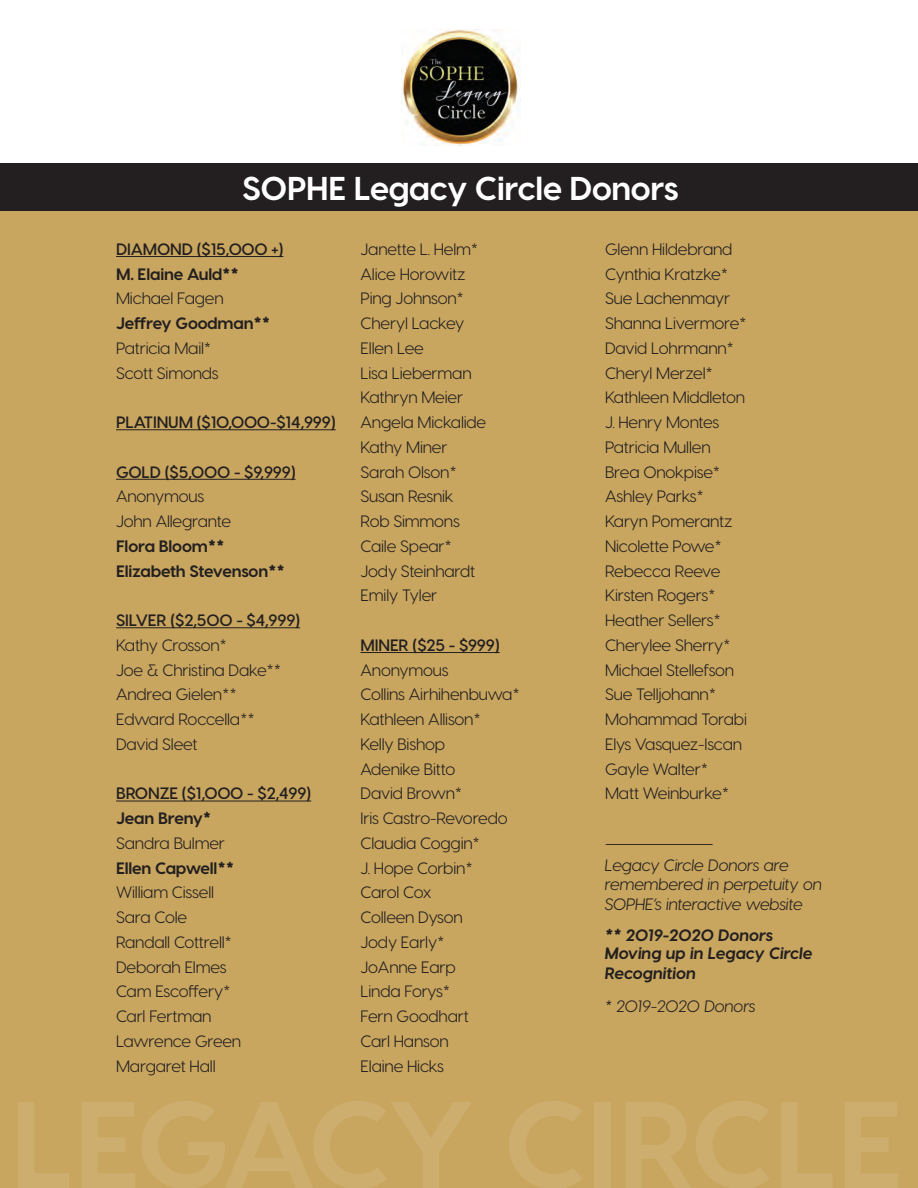
<style>
.page{position:relative;width:918px;height:1188px;background:#fff}
.page>*{position:absolute;margin:0;border:0;box-sizing:border-box;transform-origin:0 0}
.t1{font:700 33px "Visby CF";letter-spacing:-.01em;color:#fff}
.t2{font:16.5px/24.8px "Visby CF";letter-spacing:-.01em;color:#231f20}
.t3{font:600 16.5px "Visby CF";letter-spacing:-.01em;color:#231f20}
.t4{font:700 16.5px/24.8px "Visby CF";letter-spacing:-.01em;color:#231f20}
.t5{font:italic 16.5px/19.5px "Visby CF";letter-spacing:-.01em;color:#231f20}
.t6{font:italic 700 16.5px/18px "Visby CF";letter-spacing:-.01em;color:#231f20}
</style>
<div class="page">
<div style="left:0;top:203px;width:918px;height:985px;background:#c8a65f"></div>
<div style="left:0;top:164px;width:918px;height:47px;background:#231f20"></div>
<hr style="left:116px;top:256px;width:167px;height:1px;background:#231f20">
<hr style="left:116px;top:429px;width:220px;height:1px;background:#231f20">
<hr style="left:116px;top:479px;width:180px;height:1px;background:#231f20">
<hr style="left:116px;top:627px;width:184px;height:1px;background:#231f20">
<hr style="left:116px;top:801px;width:195px;height:1px;background:#231f20">
<hr style="left:361px;top:652px;width:139px;height:1px;background:#231f20">
<img style="left:401px;top:30px;width:119px;height:115px">
<h1 class="t1" style="left:242px;top:167px;width:438px">SOPHE Legacy Circle Donors</h1>
<p class="t3" style="left:116px;top:239px;width:169px">DIAMOND ($15,000 +)</p>
<p class="t4" style="left:116px;top:261px;width:125px">M. Elaine Auld**</p>
<p class="t2" style="left:116px;top:286px;width:109px">Michael Fagen</p>
<p class="t4" style="left:116px;top:311px;width:156px">Jeffrey Goodman**</p>
<p class="t2" style="left:116px;top:336px;width:104px">Patricia Mail*<br>Scott Simonds</p>
<p class="t3" style="left:116px;top:412px;width:221px">PLATINUM ($10,000-$14,999)</p>
<p class="t3" style="left:116px;top:462px;width:181px">GOLD ($5,000 - $9,999)</p>
<p class="t2" style="left:116px;top:484px;width:116px">Anonymous<br>John Allegrante</p>
<p class="t4" style="left:116px;top:534px;width:170px">Flora Bloom**<br>Elizabeth Stevenson**</p>
<p class="t3" style="left:116px;top:610px;width:186px">SILVER ($2,500 - $4,999)</p>
<p class="t2" style="left:116px;top:633px;width:167px">Kathy Crosson*<br>Joe &amp; Christina Dake**<br>Andrea Gielen**<br>Edward Roccella**<br>David Sleet</p>
<p class="t3" style="left:116px;top:783px;width:197px">BRONZE ($1,000 - $2,499)</p>
<p class="t4" style="left:116px;top:806px;width:97px">Jean Breny*</p>
<p class="t2" style="left:116px;top:831px;width:110px">Sandra Bulmer</p>
<p class="t4" style="left:116px;top:855px;width:120px">Ellen Capwell**</p>
<p class="t2" style="left:116px;top:880px;width:127px">William Cissell<br>Sara Cole<br>Randall Cottrell*<br>Deborah Elmes<br>Cam Escoffery*<br>Carl Fertman<br>Lawrence Green<br>Margaret Hall</p>
<p class="t2" style="left:361px;top:237px;width:127px">Janette L. Helm*<br>Alice Horowitz<br>Ping Johnson*<br>Cheryl Lackey<br>Ellen Lee<br>Lisa Lieberman<br>Kathryn Meier<br>Angela Mickalide<br>Kathy Miner<br>Sarah Olson*<br>Susan Resnik<br>Rob Simmons<br>Caile Spear*<br>Jody Steinhardt<br>Emily Tyler</p>
<p class="t3" style="left:361px;top:635px;width:141px">MINER ($25 - $999)</p>
<p class="t2" style="left:361px;top:657px;width:161px">Anonymous<br>Collins Airhihenbuwa*<br>Kathleen Allison*<br>Kelly Bishop<br>Adenike Bitto<br>David Brown*<br>Iris Castro-Revoredo<br>Claudia Coggin*<br>J. Hope Corbin*<br>Carol Cox<br>Colleen Dyson<br>Jody Early*<br>JoAnne Earp<br>Linda Forys*<br>Fern Goodhart<br>Carl Hanson<br>Elaine Hicks</p>
<p class="t2" style="left:605px;top:237px;width:143px">Glenn Hildebrand<br>Cynthia Kratzke*<br>Sue Lachenmayr<br>Shanna Livermore*<br>David Lohrmann*<br>Cheryl Merzel*<br>Kathleen Middleton<br>J. Henry Montes<br>Patricia Mullen<br>Brea Onokpise*<br>Ashley Parks*<br>Karyn Pomerantz<br>Nicolette Powe*<br>Rebecca Reeve<br>Kirsten Rogers*<br>Heather Sellers*<br>Cherylee Sherry*<br>Michael Stellefson<br>Sue Telljohann*<br>Mohammad Torabi<br>Elys Vasquez-Iscan<br>Gayle Walter*<br>Matt Weinburke*</p>
<p class="t2" style="left:605px;top:826px;width:110px">______________</p>
<p class="t5" style="left:605px;top:855px;width:219px">Legacy Circle Donors are remembered in perpetuity on<br>SOPHE’s interactive website</p>
<p class="t6" style="left:605px;top:926px;width:209px">** 2019-2020 Donors<br>Moving up in Legacy Circle</p>
<p class="t6" style="left:605px;top:964px;width:93px">Recognition</p>
<p class="t5" style="left:605px;top:996px;width:152px">* 2019-2020 Donors</p>
</div>
